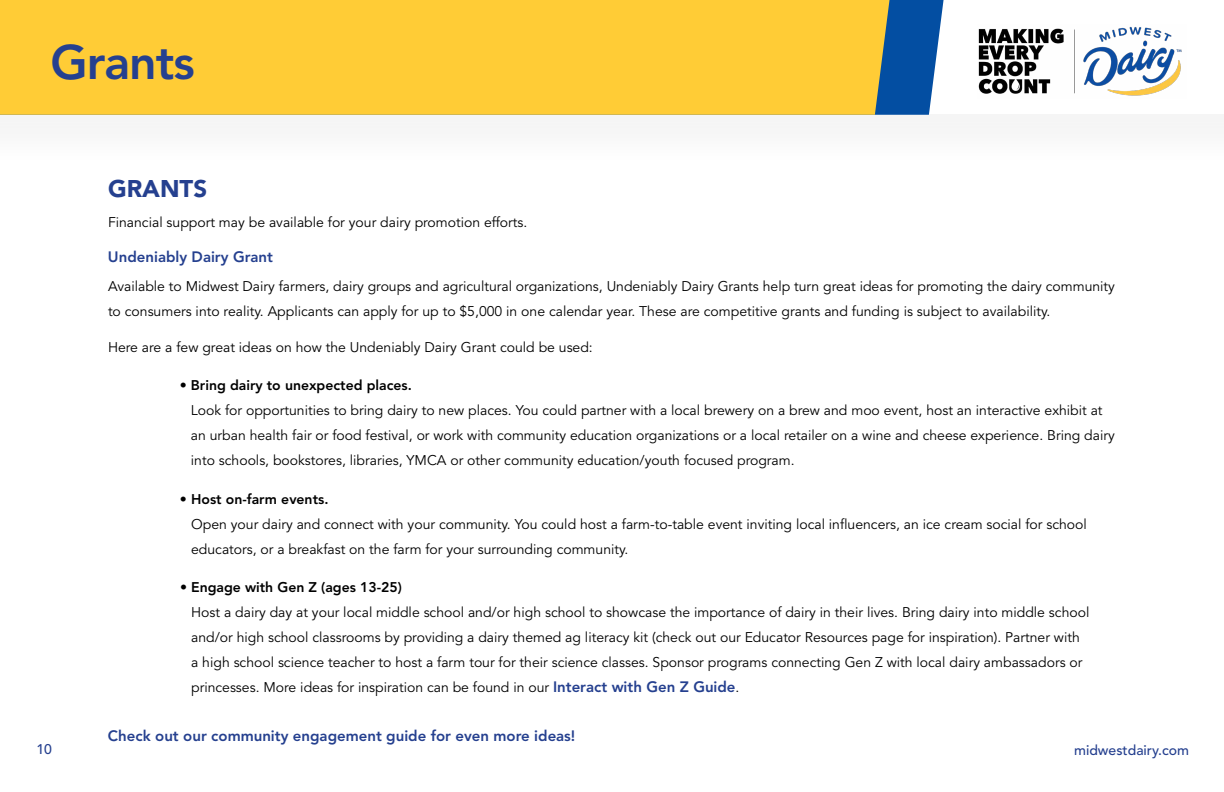
<style>
.page{position:relative;width:1224px;height:792px;background:#fff}
.page>*{position:absolute;margin:0;border:0;box-sizing:border-box;transform-origin:0 0}
.t1{font:800 48px "Avenir";letter-spacing:-.02em;color:#25408f}
.t2{font:900 24px "Avenir";color:#25408f}
.t3{font:800 15px "Avenir";color:#25408f}
.t4{font:14px/25px "Avenir";color:#000}
.t5{font:800 14px "Avenir";color:#000}
.t6{font:500 14px "Avenir";color:#25408f}
.s1{font-weight:800}
.s2{font-weight:800;font-size:15px;color:#25408f}
</style>
<div class="page">
<svg style="left:891px;top:0;width:53px;height:115px;background:#2868af"></svg>
<div style="left:0;top:0;width:891px;height:115px;background:#ffcc36"></div>
<img style="left:978px;top:26px;width:204px;height:70px">
<h1 class="t1" style="left:50px;top:34px;width:146px">Grants</h1>
<h2 class="t2" style="left:108px;top:174px;width:101px">GRANTS</h2>
<p class="t4" style="left:108px;top:210px;width:421px">Financial support may be available for your dairy promotion efforts.</p>
<p class="t3" style="left:108px;top:248px;width:167px">Undeniably Dairy Grant</p>
<p class="t4" style="left:108px;top:274px;width:1009px">Available to Midwest Dairy farmers, dairy groups and agricultural organizations, Undeniably Dairy Grants help turn great ideas for promoting the dairy community to consumers into reality. Applicants can apply for up to $5,000 in one calendar year. These are competitive grants and funding is subject to availability.</p>
<p class="t4" style="left:108px;top:335px;width:486px">Here are a few great ideas on how the Undeniably Dairy Grant could be used:</p>
<p class="t4" style="left:191px;top:374px;width:925px;text-indent:-11px">• <span class="s1">Bring dairy to unexpected places.<br></span>Look for opportunities to bring dairy to new places. You could partner with a local brewery on a brew and moo event, host an interactive exhibit at an urban health fair or food festival, or work with community education organizations or a local retailer on a wine and cheese experience. Bring dairy into schools, bookstores, libraries, YMCA or other community education/youth focused program.</p>
<p class="t4" style="left:191px;top:487px;width:897px;text-indent:-11px">• <span class="s1">Host on-farm events.<br></span>Open your dairy and connect with your community. You could host a farm-to-table event inviting local influencers, an ice cream social for school educators, or a breakfast on the farm for your surrounding community.</p>
<p class="t5" style="left:180px;top:579px;width:223px">• Engage with Gen Z (ages 13-25)</p>
<p class="t4" style="left:191px;top:601px;width:900px">Host a dairy day at your local middle school and/or high school to showcase the importance of dairy in their lives. Bring dairy into middle school and/or high school classrooms by providing a dairy themed ag literacy kit (check out our Educator Resources page for inspiration). Partner with a high school science teacher to host a farm tour for their science classes. Sponsor programs connecting Gen Z with local dairy ambassadors or princesses. More ideas for inspiration can be found in our <span class="s2">Interact with Gen Z Guide</span>.</p>
<p class="t3" style="left:108px;top:727px;width:469px">Check out our community engagement guide for even more ideas!</p>
<p class="t6" style="left:36px;top:741px;width:17px">10</p>
<p class="t6" style="left:1074px;top:742px;width:116px">midwestdairy.com</p>
</div>
